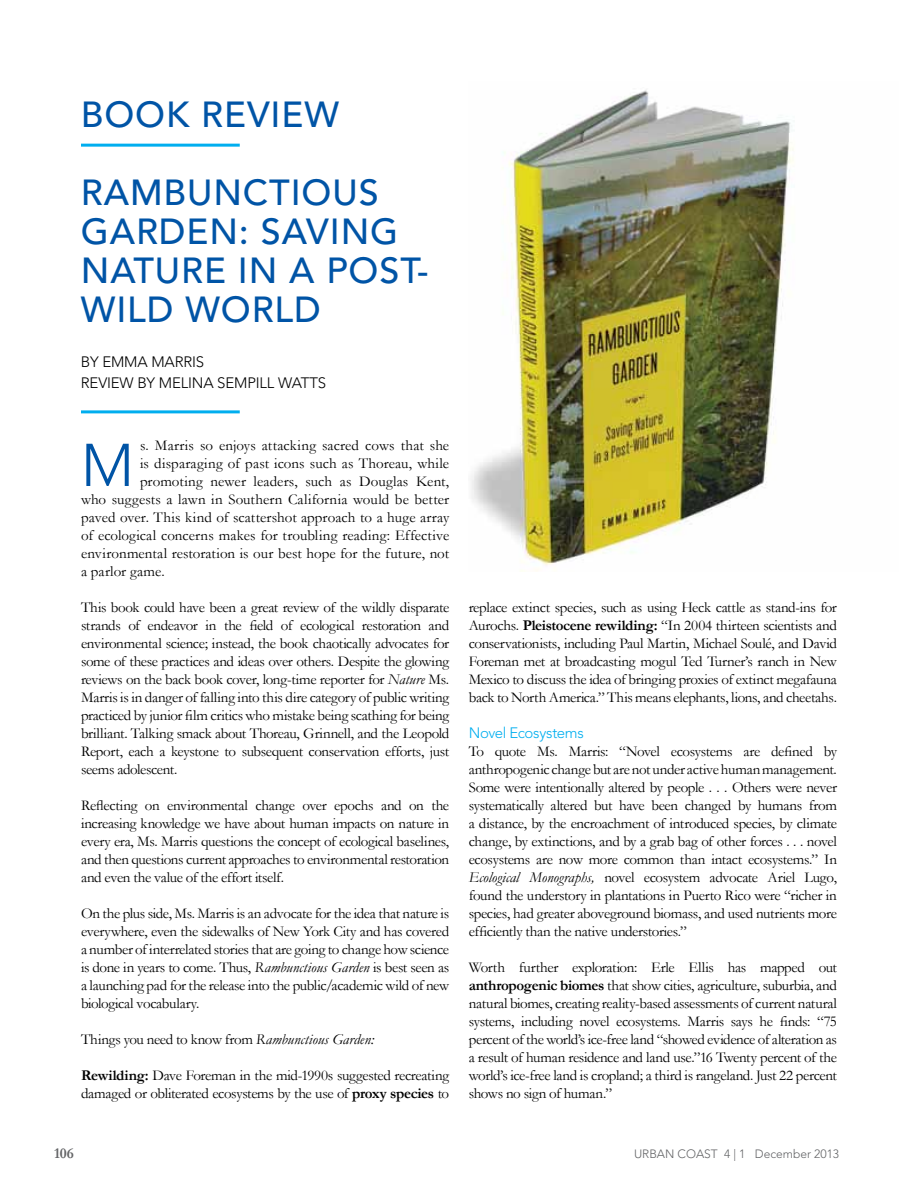
<style>
.page{position:relative;width:918px;height:1188px;background:#fff}
.page>*{position:absolute;margin:0;border:0;box-sizing:border-box;transform-origin:0 0}
.t1{font:300 59.7px "Avenir";color:#0054a6}
.t2{font:500 36px/39px "Avenir";letter-spacing:.025em;color:#0054a6}
.t3{font:15px/18px "Garamond";letter-spacing:-.005em;color:#000;text-align:justify}
.t4{font:15px "Garamond";letter-spacing:-.025em;color:#000}
.t5{font:300 15px/21px "Avenir";letter-spacing:-.01em;color:#000}
.t6{font:300 15px "Avenir";letter-spacing:-.02em;color:#00aeef}
.t7{font:15px "Garamond";letter-spacing:.015em;color:#000}
.t8{font:700 15px "Garamond";color:#636466}
.t9{font:300 12px "Avenir";color:#636466}
.s1{font-style:italic}
.s2{font-weight:700}
</style>
<div class="page">
<hr style="left:81px;top:144px;width:159px;height:3px;background:#00aeef">
<hr style="left:81px;top:410px;width:159px;height:3px;background:#00aeef">
<img style="left:471px;top:89px;width:323px;height:482px">
<h2 class="t2" style="left:81px;top:96px;width:28px">BOO</h2>
<h2 class="t2" style="left:166px;top:96px;width:59px">K REVIEW</h2>
<h2 class="t2" style="left:81px;top:174px;width:49px">RAMBUNCTIOUS<br>GARDEN</h2>
<h2 class="t2" style="left:239px;top:213px;width:65px">: SAVIN</h2>
<h2 class="t2" style="left:370px;top:213px;width:30px">G</h2>
<h2 class="t2" style="left:81px;top:252px;width:54px">NATURE</h2>
<h2 class="t2" style="left:238px;top:252px;width:136px">IN A POST</h2>
<h2 class="t2" style="left:417px;top:252px;width:13px">-</h2>
<h2 class="t2" style="left:81px;top:291px;width:54px">WILD</h2>
<h2 class="t2" style="left:185px;top:291px;width:61px">WORLD</h2>
<p class="t5" style="left:81px;top:352px;width:34px">BY EMMA</p>
<p class="t5" style="left:81px;top:352px;width:109px;text-indent:70px">MARRIS<br>REVI EW BY MELINA</p>
<p class="t5" style="left:217px;top:373px;width:26px">SEMPILL</p>
<p class="t5" style="left:278px;top:373px;width:24px">WATTS</p>
<h1 class="t1" style="left:81px;top:430px;width:55px">M</h1>
<p class="t3" style="left:140px;top:436px;width:311px">s. Marris so enjoys attacking sacred cows that she</p>
<p class="t3" style="left:140px;top:454px;width:311px">is disparaging of past icons such as Thoreau, while</p>
<p class="t3" style="left:140px;top:472px;width:311px">promoting newer leaders, such as Douglas Kent,</p>
<p class="t3" style="left:81px;top:490px;width:370px">who suggests a lawn in Southern California would be better</p>
<p class="t3" style="left:81px;top:508px;width:370px">paved over. This kind of scattershot approach to a huge array</p>
<p class="t3" style="left:81px;top:526px;width:370px">of ecological concerns makes for troubling reading: Effective</p>
<p class="t3" style="left:81px;top:544px;width:370px">environmental restoration is our best hope for the future, not</p>
<p class="t7" style="left:81px;top:562px;width:85px">a parlor game.</p>
<p class="t3" style="left:81px;top:598px;width:370px">This book could have been a great review of the wildly disparate strands of endeavor in the field of ecological restoration and environmental science; instead, the book chaotically advocates for some of these practices and ideas over others. Despite the glowing reviews on the back book cover, long-time reporter for <span class="s1">Nature</span> Ms.<br>Marris is in danger of falling into this dire category of public writing practiced by junior film critics who mistake being scathing for being brilliant. Talking smack about Thoreau, Grinnell, and the Leopold Report, each a keystone to subsequent conservation efforts, just seems adolescent.</p>
<p class="t3" style="left:81px;top:796px;width:370px">Reflecting on environmental change over epochs and on the increasing knowledge we have about human impacts on nature in every era, Ms. Marris questions the concept of ecological baselines, and then questions current approaches to environmental restoration and even the value of the effort itself.</p>
<p class="t3" style="left:81px;top:904px;width:370px">On the plus side, Ms. Marris is an advocate for the idea that nature is everywhere, even the sidewalks of New York City and has covered a number of interrelated stories that are going to change how science is done in years to come. Thus, <span class="s1">Rambunctious Garden</span> is best seen as a launching pad for the release into the public/academic wild of new biological vocabulary.</p>
<p class="t4" style="left:81px;top:1030px;width:295px">Things you need to know from <span class="s1">Rambunctious Garden:</span></p>
<p class="t3" style="left:81px;top:1066px;width:370px"><span class="s2">Rewilding:</span> Dave Foreman in the mid-1990s suggested recreating damaged or obliterated ecosystems by the use of <span class="s2">proxy species</span> to</p>
<p class="t3" style="left:469px;top:598px;width:370px">replace extinct species, such as using Heck cattle as stand-ins for Aurochs. <span class="s2">Pleistocene rewilding:</span> “In 2004 thirteen scientists and conservationists, including Paul Martin, Michael Soulé, and David Foreman met at broadcasting mogul Ted Turner’s ranch in New Mexico to discuss the idea of bringing proxies of extinct megafauna back to North America.” This means elephants, lions, and cheetahs.</p>
<p class="t6" style="left:469px;top:724px;width:117px">NOVEL ECOSYSTEMS</p>
<p class="t3" style="left:469px;top:742px;width:370px">To quote Ms. Marris: “Novel ecosystems are defined by anthropogenic change but are not under active human management.<br>Some were intentionally altered by people . . . Others were never systematically altered but have been changed by humans from a distance, by the encroachment of introduced species, by climate change, by extinctions, and by a grab bag of other forces . . . novel ecosystems are now more common than intact ecosystems.” In <span class="s1">Ecological Monographs,</span> novel ecosystem advocate Ariel Lugo, found the understory in plantations in Puerto Rico were “richer in species, had greater aboveground biomass, and used nutrients more efficiently than the native understories.”</p>
<p class="t3" style="left:469px;top:958px;width:370px">Worth further exploration: Erle Ellis has mapped out <span class="s2">anthropogenic biomes</span> that show cities, agriculture, suburbia, and natural biomes, creating reality-based assessments of current natural systems, including novel ecosystems. Marris says he finds: “75 percent of the world’s ice-free land “showed evidence of alteration as a result of human residence and land use.”16 Twenty percent of the world’s ice-free land is cropland; a third is rangeland. Just 22 percent shows no sign of human.”</p>
<p class="t8" style="left:54px;top:1144px;width:22px">106</p>
<p class="t9" style="left:634px;top:1146px;width:207px">URBAN COAST 4 | 1 DECEMBER 2013</p>
</div>
